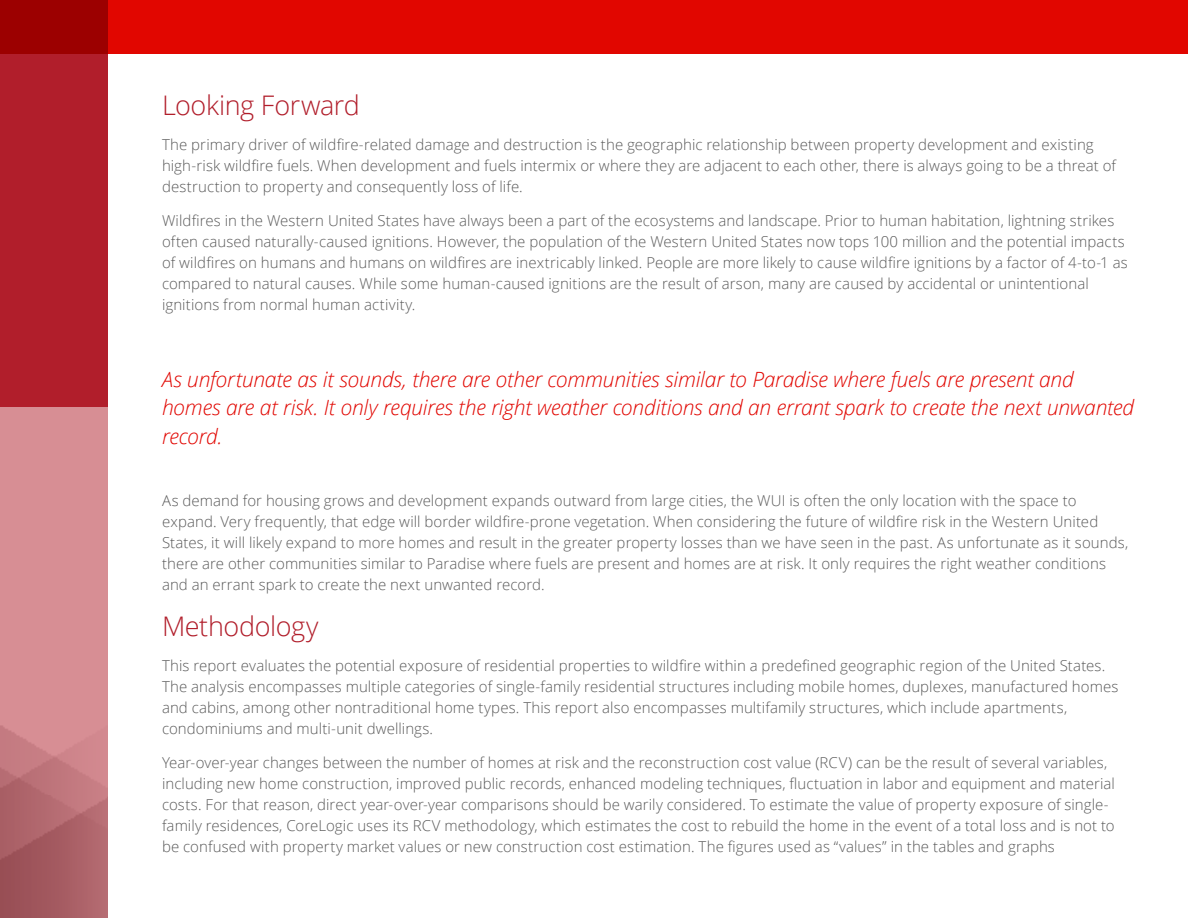
<style>
.page{position:relative;width:1188px;height:918px;background:#fff}
.page>*{position:absolute;margin:0;border:0;box-sizing:border-box;transform-origin:0 0}
.Headline_L1{font:300 27px "Open Sans";letter-spacing:-.015em;color:#b11e2b}
.Quote_L1{font:italic 300 21px/28.5px "Open Sans";letter-spacing:-.01em;color:#e10600}
.Body_Copy_L1{font:300 15px/21px "Open Sans";letter-spacing:.005em;color:#5a5a5a}
</style>
<div class="page">
<div style="left:0;top:0;width:108px;height:918px;background:#b11e2b"></div>
<div style="left:0;top:0;width:1188px;height:54px;background:#e10600"></div>
<img style="left:0;top:408px;width:108px;height:510px">
<p class="Headline_L1" style="left:162px;top:87px;width:199px">Looking Forward</p>
<p class="Body_Copy_L1" style="left:162px;top:133px;width:956px">The primary driver of wildfire-related damage and destruction is the geographic relationship between property development and existing high-risk wildfire fuels. When development and fuels intermix or where they are adjacent to each other, there is always going to be a threat of destruction to property and consequently loss of life.</p>
<p class="Body_Copy_L1" style="left:162px;top:210px;width:967px">Wildfires in the Western United States have always been a part of the ecosystems and landscape. Prior to human habitation, lightning strikes often caused naturally-caused ignitions. However, the population of the Western United States now tops 100 million and the potential impacts of wildfires on humans and humans on wildfires are inextricably linked. People are more likely to cause wildfire ignitions by a factor of 4-to-1 as compared to natural causes. While some human-caused ignitions are the result of arson, many are caused by accidental or unintentional ignitions from normal human activity.</p>
<p class="Quote_L1" style="left:162px;top:364px;width:974px">As unfortunate as it sounds, there are other communities similar to Paradise where fuels are present and homes are at risk. It only requires the right weather conditions and an errant spark to create the next unwanted record.</p>
<p class="Body_Copy_L1" style="left:162px;top:490px;width:968px">As demand for housing grows and development expands outward from large cities, the WUI is often the only location with the space to expand. Very frequently, that edge will border wildfire-prone vegetation. When considering the future of wildfire risk in the Western United States, it will likely expand to more homes and result in the greater property losses than we have seen in the past. As unfortunate as it sounds, there are other communities similar to Paradise where fuels are present and homes are at risk. It only requires the right weather conditions and an errant spark to create the next unwanted record.</p>
<p class="Headline_L1" style="left:162px;top:608px;width:158px">Methodology</p>
<p class="Body_Copy_L1" style="left:162px;top:655px;width:958px">This report evaluates the potential exposure of residential properties to wildfire within a predefined geographic region of the United States.<br>The analysis encompasses multiple categories of single-family residential structures including mobile homes, duplexes, manufactured homes and cabins, among other nontraditional home types. This report also encompasses multifamily structures, which include apartments, condominiums and multi-unit dwellings.</p>
<p class="Body_Copy_L1" style="left:162px;top:752px;width:954px">Year-over-year changes between the number of homes at risk and the reconstruction cost value (RCV) can be the result of several variables, including new home construction, improved public records, enhanced modeling techniques, fluctuation in labor and equipment and material costs. For that reason, direct year-over-year comparisons should be warily considered. To estimate the value of property exposure of single&shy;family residences, CoreLogic uses its RCV methodology, which estimates the cost to rebuild the home in the event of a total loss and is not to be confused with property market values or new construction cost estimation. The figures used as “values” in the tables and graphs</p>
</div>
